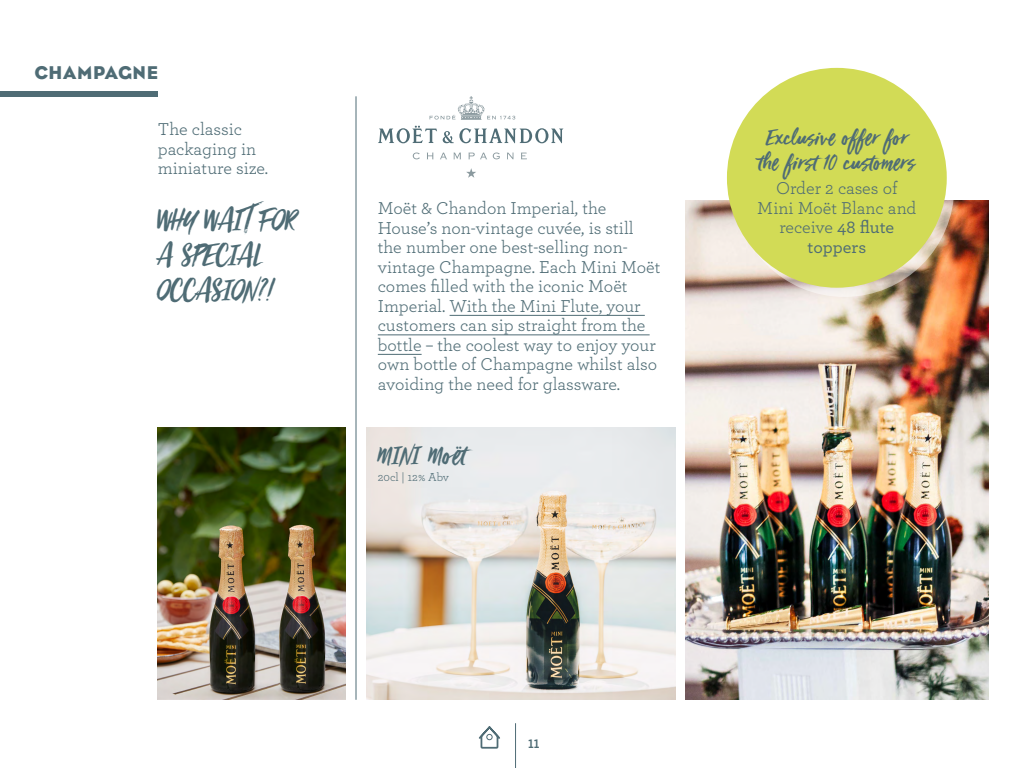
<style>
.page{position:relative;width:1024px;height:768px;background:#fff}
.page>*{position:absolute;margin:0;border:0;box-sizing:border-box;transform-origin:0 0}
.t1{font:35px/35px "Viva Beautiful Pro";color:#4f6c75}
.t2{font:30px "Viva Beautiful Pro";letter-spacing:.02em;color:#4f6c75}
.t3{font:25px/25px "Viva Beautiful Pro";letter-spacing:.02em;color:#4f6c75;text-align:center}
.t4{font:18.9px "Eagle";letter-spacing:.035em;color:#4f6c75}
.t5{font:18px/19.5px "Archer";color:#4f6c75}
.t6{font:700 13px "Archer";color:#4f6c75}
.t7{font:12px "Archer";color:#4f6c75}
.s1{font-weight:500}
</style>
<div class="page">
<img style="left:686px;top:200px;width:302px;height:500px">
<svg style="left:734px;top:77px;width:220px;height:220px"></svg>
<div style="left:0;top:91px;width:158px;height:5px;background:#4f6c75"></div>
<hr style="left:356px;top:96px;width:1px;height:604px;background:#4f6c75">
<hr style="left:450px;top:315px;width:195px;height:1px;background:#4f6c75">
<hr style="left:378px;top:335px;width:272px;height:1px;background:#4f6c75">
<hr style="left:378px;top:354px;width:44px;height:1px;background:#4f6c75">
<div style="left:727px;top:68px;width:220px;height:220px;background:#d2db56;border-radius:50%"></div>
<img style="left:366px;top:428px;width:309px;height:272px">
<img style="left:158px;top:428px;width:188px;height:272px">
<svg style="left:413px;top:153px;width:7px;height:6px"></svg>
<svg style="left:427px;top:153px;width:7px;height:6px"></svg>
<svg style="left:440px;top:153px;width:7px;height:6px"></svg>
<svg style="left:453px;top:153px;width:8px;height:6px"></svg>
<svg style="left:468px;top:153px;width:19px;height:6px"></svg>
<svg style="left:493px;top:153px;width:7px;height:6px"></svg>
<svg style="left:507px;top:153px;width:7px;height:6px"></svg>
<svg style="left:521px;top:153px;width:6px;height:6px"></svg>
<svg style="left:466px;top:168px;width:10px;height:10px"></svg>
<svg style="left:430px;top:96px;width:85px;height:24px"></svg>
<svg style="left:378px;top:126px;width:186px;height:17px"></svg>
<svg style="left:479px;top:726px;width:21px;height:23px"></svg>
<hr style="left:515px;top:723px;width:1px;height:45px;background:#4f6c75">
<p class="t4" style="left:34px;top:62px;width:125px">CHAMPAGNE</p>
<p class="t5" style="left:158px;top:119px;width:112px">The classic packaging in miniature size.</p>
<h1 class="t1" style="left:158px;top:199px;width:140px">WHY WAITFOR<br>A SPECIAL<br>OCCASION?!</h1>
<p class="t5" style="left:378px;top:198px;width:284px">Moët &amp; Chandon Imperial, the House’s non-vintage cuvée, is still the number one best-selling non&shy;vintage Champagne. Each Mini Moët comes filled with the iconic Moët Imperial. With the Mini Flute, your customers can sip straight from the bottle – the coolest way to enjoy your own bottle of Champagne whilst also avoiding the need for glassware.</p>
<h2 class="t2" style="left:378px;top:435px;width:90px">MINI Moët</h2>
<p class="t7" style="left:378px;top:468px;width:73px">20cl | 12% Abv</p>
<h3 class="t3" style="left:759px;top:123px;width:158px">Exclusive offer for the first 10 customers</h3>
<p class="t5" style="left:757px;top:178px;width:161px;text-align:center">Order 2 cases of<br>Mini Moët Blanc and receive <span class="s1">48 flute toppers</span></p>
<p class="t6" style="left:528px;top:734px;width:13px">11</p>
</div>
